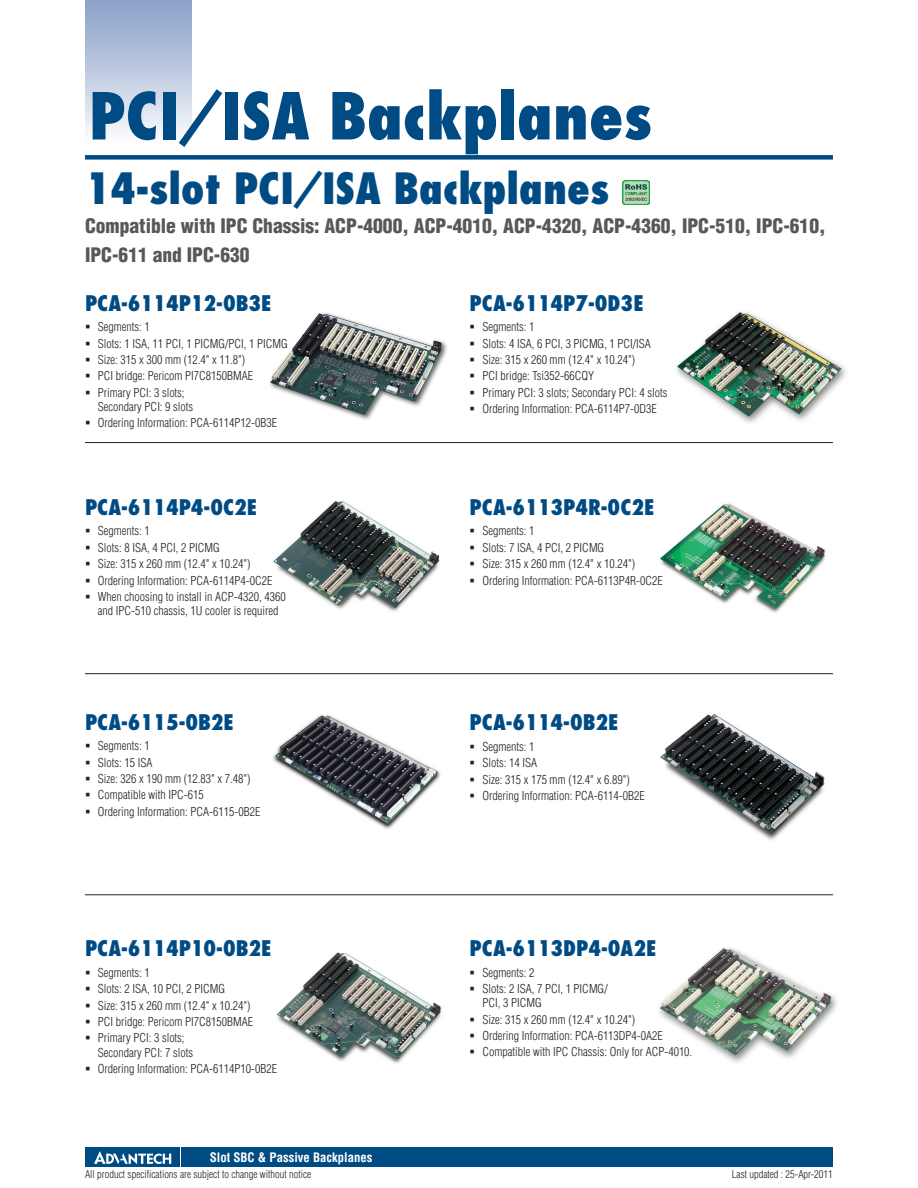
<style>
.page{position:relative;width:918px;height:1188px;background:#fff}
.page>*{position:absolute;margin:0;border:0;box-sizing:border-box;transform-origin:0 0}
.t1{font:800 condensed 63px "Futura";color:#004b84}
.t2{font:800 condensed 42px "Futura";color:#004b84}
.t3{font:800 condensed 21px "Futura";color:#004b84}
.t4{font:900 condensed 19.5px/29.2px "Helvetica";color:#57585a}
.t5{font:700 condensed 12.75px "Helvetica";color:#fff}
.t6{font:300 condensed 12px/16.4px "Helvetica";color:#231f20}
.t7{font:300 condensed 10.5px "Helvetica";color:#231f20}
</style>
<div class="page">
<div style="left:85px;top:155px;width:748px;height:5px;background:#004b84"></div>
<div style="left:85px;top:0;width:106px;height:143px;background:linear-gradient(to bottom,#879fc5,#fafafd)"></div>
<div style="left:182px;top:1147px;width:651px;height:20px;background:#004b84"></div>
<div style="left:85px;top:1147px;width:95px;height:20px;background:#004b84"></div>
<svg style="left:94px;top:1151px;width:77px;height:13px"></svg>
<img style="left:660px;top:713px;width:165px;height:127px">
<img style="left:273px;top:501px;width:167px;height:111px">
<img style="left:660px;top:503px;width:166px;height:110px">
<img style="left:273px;top:715px;width:167px;height:114px">
<img style="left:276px;top:952px;width:166px;height:112px">
<div style="left:268px;top:311px;width:180px;height:111px;background:#231f20;opacity:.7"></div>
<img style="left:270px;top:313px;width:172px;height:103px">
<div style="left:656px;top:945px;width:184px;height:120px;background:#231f20;opacity:.55"></div>
<img style="left:660px;top:948px;width:172px;height:108px">
<img style="left:677px;top:312px;width:164px;height:105px">
<img style="left:622px;top:180px;width:27px;height:25px">
<hr style="left:85px;top:673px;width:748px;height:1px;background:#231f20">
<hr style="left:85px;top:442px;width:748px;height:1px;background:#231f20">
<hr style="left:85px;top:895px;width:748px;height:1px;background:#231f20">
<h1 class="t1" style="left:89px;top:76px;width:565px">PCI/ISA Backplanes</h1>
<h2 class="t2" style="left:85px;top:161px;width:526px">14-slot PCI/ISA Backplanes</h2>
<h3 class="t4" style="left:85px;top:211px;width:742px">Compatible with IPC Chassis: ACP-4000, ACP-4010, ACP-4320, ACP-4360, IPC-510, IPC-610,<br>IPC-611 and IPC-630</h3>
<h3 class="t3" style="left:85px;top:289px;width:188px">PCA-6114P12-0B3E</h3>
<p class="t6" style="left:98px;top:319px;width:191px">Segments: 1<br>Slots: 1 ISA, 11 PCI, 1 PICMG/PCI, 1 PICMG<br>Size: 315 x 300 mm (12.4" x 11.8")<br>PCI bridge: Pericom PI7C8150BMAE<br>Primary PCI: 3 slots;</p>
<p class="t6" style="left:98px;top:398px;width:181px">Secondary PCI: 9 slots<br>Ordering Information: PCA-6114P12-0B3E</p>
<h3 class="t3" style="left:85px;top:494px;width:174px">PCA-6114P4-0C2E</h3>
<p class="t6" style="left:98px;top:523px;width:189px">Segments: 1<br>Slots: 8 ISA, 4 PCI, 2 PICMG<br>Size: 315 x 260 mm (12.4" x 10.24")<br>Ordering Information: PCA-6114P4-0C2E<br>When choosing to install in ACP-4320, 4360</p>
<p class="t6" style="left:98px;top:603px;width:182px">and IPC-510 chassis, 1U cooler is required</p>
<h3 class="t3" style="left:85px;top:708px;width:151px">PCA-6115-0B2E</h3>
<p class="t6" style="left:98px;top:738px;width:164px">Segments: 1<br>Slots: 15 ISA<br>Size: 326 x 190 mm (12.83" x 7.48")<br>Compatible with IPC-615<br>Ordering Information: PCA-6115-0B2E</p>
<h3 class="t3" style="left:85px;top:935px;width:188px">PCA-6114P10-0B2E</h3>
<p class="t6" style="left:98px;top:964px;width:157px">Segments: 1<br>Slots: 2 ISA, 10 PCI, 2 PICMG<br>Size: 315 x 260 mm (12.4" x 10.24")<br>PCI bridge: Pericom PI7C8150BMAE<br>Primary PCI: 3 slots;</p>
<p class="t6" style="left:98px;top:1044px;width:181px">Secondary PCI: 7 slots<br>Ordering Information: PCA-6114P10-0B2E</p>
<h3 class="t3" style="left:470px;top:289px;width:176px">PCA-6114P7-0D3E</h3>
<p class="t6" style="left:482px;top:319px;width:187px">Segments: 1<br>Slots: 4 ISA, 6 PCI, 3 PICMG, 1 PCI/ISA<br>Size: 315 x 260 mm (12.4" x 10.24")<br>PCI bridge: Tsi352-66CQY<br>Primary PCI: 3 slots; Secondary PCI: 4 slots<br>Ordering Information: PCA-6114P7-0D3E</p>
<h3 class="t3" style="left:470px;top:494px;width:187px">PCA-6113P4R-0C2E</h3>
<p class="t6" style="left:482px;top:523px;width:182px">Segments: 1<br>Slots: 7 ISA, 4 PCI, 2 PICMG<br>Size: 315 x 260 mm (12.4" x 10.24")<br>Ordering Information: PCA-6113P4R-0C2E</p>
<h3 class="t3" style="left:470px;top:709px;width:151px">PCA-6114-0B2E</h3>
<p class="t6" style="left:482px;top:738px;width:164px">Segments: 1<br>Slots: 14 ISA<br>Size: 315 x 175 mm (12.4" x 6.89")<br>Ordering Information: PCA-6114-0B2E</p>
<h3 class="t3" style="left:470px;top:935px;width:188px">PCA-6113DP4-0A2E</h3>
<p class="t6" style="left:482px;top:964px;width:127px">Segments: 2<br>Slots: 2 ISA, 7 PCI, 1 PICMG/</p>
<p class="t6" style="left:482px;top:995px;width:211px">PCI, 3 PICMG<br>Size: 315 x 260 mm (12.4" x 10.24")<br>Ordering Information: PCA-6113DP4-0A2E Compatible with IPC Chassis: Only for ACP-4010.</p>
<p class="t5" style="left:210px;top:1150px;width:164px">Slot SBC &amp; Passive Backplanes</p>
<p class="t7" style="left:85px;top:1168px;width:228px">All product specifications are subject to change without notice</p>
<p class="t7" style="left:732px;top:1168px;width:103px">Last updated : 25-Apr-2011</p>
</div>
